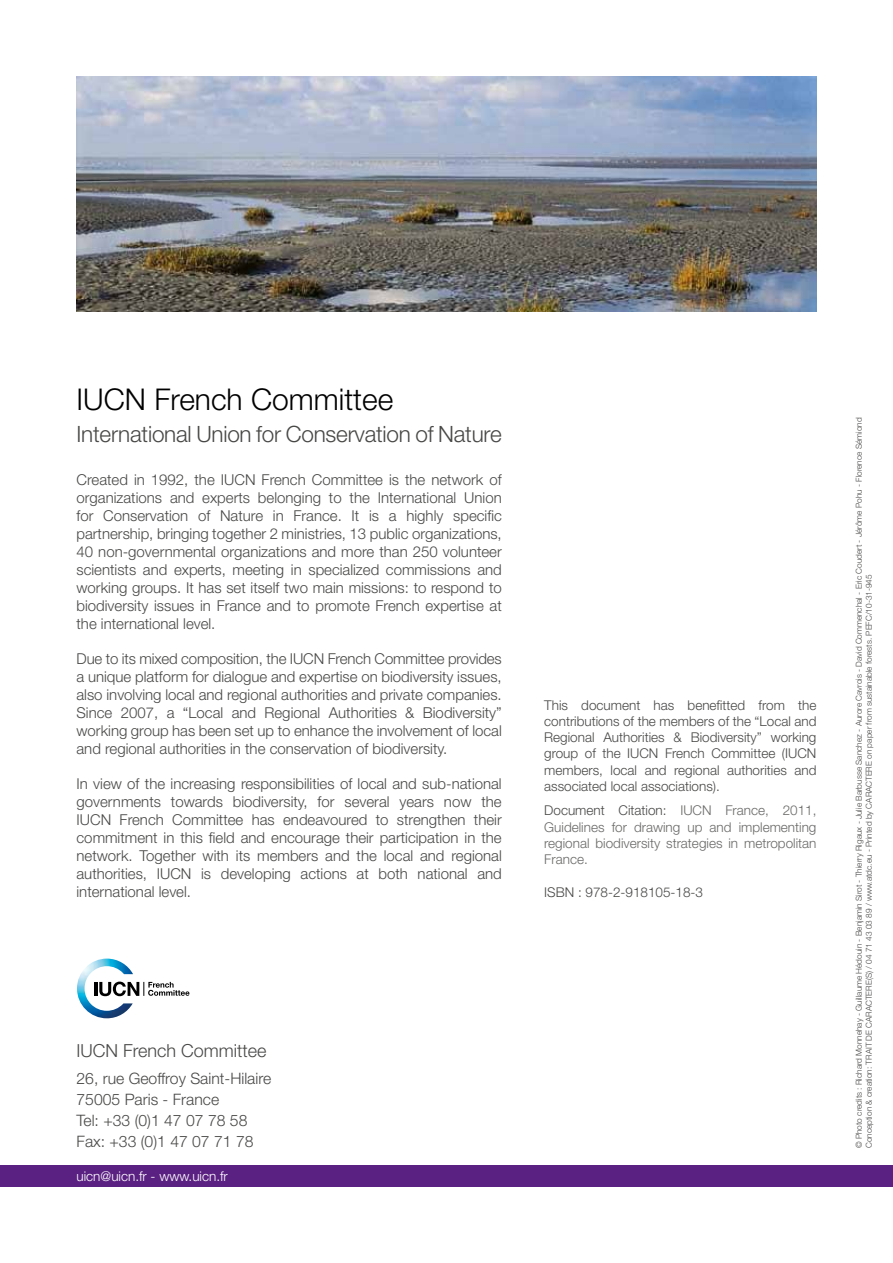
<style>
.page{position:relative;width:893px;height:1263px;background:#fff}
.page>*{position:absolute;margin:0;border:0;box-sizing:border-box;transform-origin:0 0}
.t1{font:300 30px "Helvetica Neue";color:#000}
.t2{font:300 22.5px "Helvetica Neue";letter-spacing:-.01em;color:#484847}
.t3{font:300 18px "Helvetica Neue";color:#484847}
.t4{font:300 15.75px/21px "Helvetica Neue";color:#484847}
.t5{font:300 15px/18px "Helvetica Neue";color:#484847;text-align:justify}
.t6{font:300 13.5px/16.2px "Helvetica Neue";color:#484847;text-align:justify}
.t7{font:300 13.5px/16.2px "Helvetica Neue";color:#696968;text-align:justify}
.t8{font:300 13.5px "Helvetica Neue";color:#fff}
.t9{font:300 8.25px/9.9px "Helvetica Neue";color:#484847}
.s1{color:#484847}
</style>
<div class="page">
<div style="left:0;top:1165px;width:893px;height:21px;background:#5b2182"></div>
<img style="left:77px;top:958px;width:56px;height:60px">
<hr style="left:94px;top:982px;width:3px;height:14px;background:#000">
<svg style="left:99px;top:981px;width:90px;height:15px"></svg>
<img style="left:77px;top:77px;width:739px;height:234px">
<h1 class="t1" style="left:77px;top:381px;width:318px">IUCN French Committee</h1>
<h2 class="t2" style="left:77px;top:420px;width:427px">International Union for Conservation of Nature</h2>
<p class="t5" style="left:77px;top:471px;width:427px">Created in 1992, the IUCN French Committee is the network of organizations and experts belonging to the International Union for Conservation of Nature in France. It is a highly specific partnership, bringing together 2 ministries, 13 public organizations, 40 non-governmental organizations and more than 250 volunteer scientists and experts, meeting in specialized commissions and working groups. It has set itself two main missions: to respond to biodiversity issues in France and to promote French expertise at the international level.</p>
<p class="t5" style="left:77px;top:650px;width:427px">Due to its mixed composition, the IUCN French Committee provides a unique platform for dialogue and expertise on biodiversity issues, also involving local and regional authorities and private companies.<br>Since 2007, a “Local and Regional Authorities &amp; Biodiversity” working group has been set up to enhance the involvement of local and regional authorities in the conservation of biodiversity.</p>
<p class="t5" style="left:77px;top:775px;width:427px">In view of the increasing responsibilities of local and sub-national governments towards biodiversity, for several years now the IUCN French Committee has endeavoured to strengthen their commitment in this field and encourage their participation in the network. Together with its members and the local and regional authorities, IUCN is developing actions at both national and international level.</p>
<p class="t3" style="left:77px;top:1039px;width:192px">IUCN French Committee</p>
<p class="t4" style="left:77px;top:1068px;width:196px">26, rue Geoffroy Saint-Hilaire<br>75005 Paris - France<br>Tel: +33 (0)1 47 07 78 58<br>Fax: +33 (0)1 47 07 71 78</p>
<p class="t8" style="left:77px;top:1168px;width:153px">uicn@uicn.fr - www.uicn.fr</p>
<p class="t6" style="left:544px;top:696px;width:274px">This document has benefitted from the contributions of the members of the “Local and Regional Authorities &amp; Biodiversity” working group of the IUCN French Committee (IUCN members, local and regional authorities and associated local associations).</p>
<p class="t7" style="left:544px;top:802px;width:274px"><span class="s1">Document Citation:</span> IUCN France, 2011, Guidelines for drawing up and implementing regional biodiversity strategies in metropolitan France.</p>
<p class="t6" style="left:544px;top:884px;width:160px">ISBN : 978-2-918105-18-3</p>
<p class="t9" style="left:854px;top:1148px;width:732px;rotate:-90deg">© Photo credits : Richard Monnehay - Guillaume Hédouin - Benjamin Sirot - Thierry Rigaux - Julie Barbusse Sanchez - Aurore Cavrois - David Commenchal - Eric Coudert - Jérôme Pohu - Florence Sémiond<br>Conception &amp; creation: TRAIT DE CARACTERE(S) / 04 71 43 03 89 / www.atdc.eu - Printed by CARACTERE on paper from sustainable forests. PEFC/10-31-945</p>
</div>
